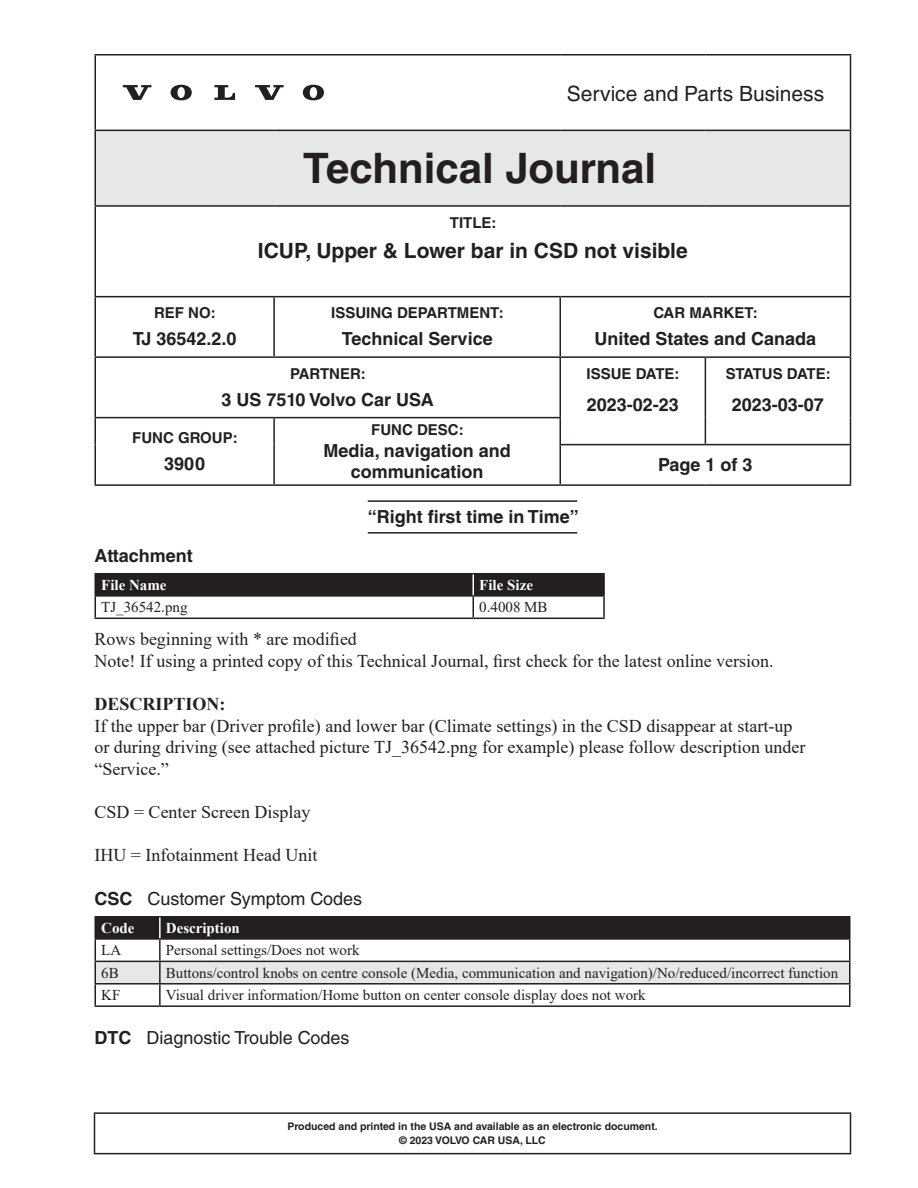
<style>
.page{position:relative;width:918px;height:1188px;background:#fff}
.page>*{position:absolute;margin:0;border:0;box-sizing:border-box;transform-origin:0 0}
.t1{font:700 42px "Helvetica LT Std";color:#231f20}
.t2{font:700 21px "Helvetica LT Std";color:#231f20}
.t3{font:21px "Helvetica LT Std";color:#231f20}
.t4{font:18px/21.6px "Times New Roman";color:#231f20}
.t5{font:700 18px/21.6px "Helvetica LT Std";color:#231f20;text-align:center}
.t6{font:18px "Helvetica LT Std";color:#231f20}
.t7{font:700 18px "Helvetica LT";color:#231f20}
.t8{font:700 18px "Times New Roman";color:#231f20}
.t9{font:15px "Times New Roman";color:#231f20}
.t10{font:700 15px "Helvetica LT Std";color:#231f20}
.t11{font:700 15px "Times New Roman";color:#fff}
.t12{font:700 15px "Helvetica LT Std";letter-spacing:-.03em;color:#231f20}
.t13{font:700 10.5px/14.2px "Helvetica LT Std";color:#231f20;text-align:center}
.s1{font-weight:700}
</style>
<div class="page">
<div style="left:95px;top:130px;width:756px;height:76px;background:#e6e7e9"></div>
<hr style="left:94px;top:54px;width:180px;height:2px;background:#231f20">
<hr style="left:94px;top:56px;width:2px;height:74px;background:#231f20">
<hr style="left:274px;top:54px;width:286px;height:2px;background:#231f20">
<hr style="left:560px;top:54px;width:145px;height:2px;background:#231f20">
<hr style="left:705px;top:54px;width:146px;height:2px;background:#231f20">
<hr style="left:94px;top:130px;width:180px;height:1px;background:#231f20">
<hr style="left:94px;top:131px;width:2px;height:74px;background:#231f20">
<hr style="left:274px;top:130px;width:286px;height:1px;background:#231f20">
<hr style="left:560px;top:130px;width:145px;height:1px;background:#231f20">
<hr style="left:705px;top:130px;width:146px;height:1px;background:#231f20">
<hr style="left:94px;top:205px;width:180px;height:2px;background:#231f20">
<hr style="left:94px;top:207px;width:2px;height:89px;background:#231f20">
<hr style="left:274px;top:205px;width:286px;height:2px;background:#231f20">
<hr style="left:560px;top:205px;width:145px;height:2px;background:#231f20">
<hr style="left:705px;top:205px;width:146px;height:2px;background:#231f20">
<hr style="left:94px;top:296px;width:180px;height:1px;background:#231f20">
<hr style="left:94px;top:297px;width:2px;height:59px;background:#231f20">
<hr style="left:274px;top:296px;width:286px;height:1px;background:#231f20">
<hr style="left:273px;top:297px;width:2px;height:59px;background:#231f20">
<hr style="left:560px;top:296px;width:145px;height:1px;background:#231f20">
<hr style="left:560px;top:297px;width:1px;height:59px;background:#231f20">
<hr style="left:705px;top:296px;width:146px;height:1px;background:#231f20">
<hr style="left:850px;top:297px;width:1px;height:59px;background:#231f20">
<hr style="left:94px;top:356px;width:180px;height:2px;background:#231f20">
<hr style="left:94px;top:358px;width:2px;height:59px;background:#231f20">
<hr style="left:274px;top:356px;width:286px;height:2px;background:#231f20">
<hr style="left:560px;top:356px;width:145px;height:2px;background:#231f20">
<hr style="left:560px;top:358px;width:1px;height:59px;background:#231f20">
<hr style="left:705px;top:356px;width:146px;height:2px;background:#231f20">
<hr style="left:705px;top:358px;width:1px;height:60px;background:#231f20">
<hr style="left:850px;top:358px;width:1px;height:60px;background:#231f20">
<hr style="left:94px;top:417px;width:180px;height:1px;background:#231f20">
<hr style="left:94px;top:418px;width:2px;height:27px;background:#231f20">
<hr style="left:274px;top:417px;width:287px;height:1px;background:#231f20">
<hr style="left:273px;top:418px;width:2px;height:27px;background:#231f20">
<svg style="left:560px;top:418px;width:1px;height:26px"></svg>
<svg style="left:705px;top:418px;width:1px;height:26px"></svg>
<svg style="left:850px;top:418px;width:1px;height:26px"></svg>
<hr style="left:94px;top:445px;width:2px;height:39px;background:#231f20">
<hr style="left:273px;top:445px;width:2px;height:39px;background:#231f20">
<hr style="left:560px;top:444px;width:145px;height:1px;background:#231f20">
<hr style="left:560px;top:445px;width:1px;height:39px;background:#231f20">
<hr style="left:705px;top:444px;width:146px;height:1px;background:#231f20">
<hr style="left:850px;top:445px;width:1px;height:39px;background:#231f20">
<hr style="left:94px;top:484px;width:180px;height:2px;background:#231f20">
<hr style="left:274px;top:484px;width:286px;height:2px;background:#231f20">
<hr style="left:560px;top:484px;width:145px;height:2px;background:#231f20">
<hr style="left:705px;top:484px;width:146px;height:2px;background:#231f20">
<hr style="left:850px;top:56px;width:1px;height:74px;background:#231f20">
<hr style="left:850px;top:131px;width:1px;height:74px;background:#231f20">
<hr style="left:850px;top:207px;width:1px;height:89px;background:#231f20">
<svg style="left:123px;top:85px;width:28px;height:15px"></svg>
<svg style="left:214px;top:85px;width:21px;height:15px"></svg>
<svg style="left:171px;top:85px;width:21px;height:15px"></svg>
<svg style="left:255px;top:85px;width:29px;height:15px"></svg>
<svg style="left:303px;top:85px;width:21px;height:15px"></svg>
<hr style="left:368px;top:500px;width:209px;height:2px;background:#231f20">
<hr style="left:368px;top:532px;width:209px;height:2px;background:#231f20">
<hr style="left:94px;top:1112px;width:757px;height:2px;background:#231f20">
<hr style="left:94px;top:1114px;width:1px;height:39px;background:#231f20">
<hr style="left:850px;top:1114px;width:1px;height:39px;background:#231f20">
<hr style="left:94px;top:1153px;width:757px;height:1px;background:#231f20">
<div style="left:96px;top:574px;width:507px;height:21px;background:#231f20"></div>
<hr style="left:94px;top:573px;width:379px;height:1px;background:#231f20">
<hr style="left:94px;top:574px;width:2px;height:21px;background:#231f20">
<hr style="left:473px;top:573px;width:132px;height:1px;background:#231f20">
<hr style="left:94px;top:595px;width:379px;height:2px;background:#231f20">
<hr style="left:94px;top:597px;width:2px;height:21px;background:#231f20">
<hr style="left:473px;top:595px;width:132px;height:2px;background:#231f20">
<hr style="left:472px;top:597px;width:2px;height:21px;background:#231f20">
<hr style="left:603px;top:597px;width:2px;height:21px;background:#231f20">
<hr style="left:94px;top:618px;width:379px;height:1px;background:#231f20">
<hr style="left:473px;top:618px;width:132px;height:1px;background:#231f20">
<hr style="left:472px;top:574px;width:2px;height:21px;background:#fff">
<hr style="left:603px;top:574px;width:2px;height:21px;background:#231f20">
<hr style="left:94px;top:916px;width:66px;height:2px;background:#231f20">
<hr style="left:94px;top:918px;width:2px;height:20px;background:#231f20">
<hr style="left:160px;top:916px;width:690px;height:2px;background:#231f20">
<hr style="left:94px;top:938px;width:66px;height:2px;background:#231f20">
<hr style="left:94px;top:940px;width:2px;height:21px;background:#231f20">
<hr style="left:94px;top:961px;width:66px;height:1px;background:#231f20">
<hr style="left:94px;top:962px;width:2px;height:21px;background:#231f20">
<hr style="left:94px;top:983px;width:66px;height:2px;background:#231f20">
<hr style="left:94px;top:985px;width:2px;height:20px;background:#231f20">
<hr style="left:94px;top:1005px;width:66px;height:2px;background:#231f20">
<hr style="left:160px;top:1005px;width:690px;height:2px;background:#231f20">
<svg style="left:95px;top:917px;width:755px;height:88px"></svg>
<p class="t3" style="left:567px;top:82px;width:259px">Service and Parts Business</p>
<p class="t10" style="left:154px;top:304px;width:63px">REF NO:</p>
<p class="t5" style="left:133px;top:328px;width:105px">TJ 36542.2.0</p>
<h1 class="t1" style="left:303px;top:143px;width:355px">Technical Journal</h1>
<p class="t10" style="left:450px;top:213px;width:48px">TITLE:</p>
<p class="t2" style="left:258px;top:238px;width:431px">ICUP, Upper &amp; Lower bar in CSD not visible</p>
<p class="t10" style="left:331px;top:304px;width:174px">ISSUING DEPARTMENT:</p>
<p class="t5" style="left:342px;top:328px;width:153px">Technical Service</p>
<p class="t10" style="left:653px;top:304px;width:106px">CAR MARKET:</p>
<p class="t5" style="left:595px;top:328px;width:223px">United States and Canada</p>
<p class="t10" style="left:290px;top:364px;width:77px">PARTNER:</p>
<p class="t5" style="left:222px;top:388px;width:214px">3 US 7510 Volvo Car USA</p>
<p class="t10" style="left:132px;top:429px;width:107px">FUNC GROUP:</p>
<p class="t5" style="left:164px;top:453px;width:42px">3900</p>
<p class="t10" style="left:371px;top:421px;width:94px">FUNC DESC:</p>
<p class="t5" style="left:324px;top:439px;width:189px">Media, navigation and communication</p>
<p class="t10" style="left:587px;top:364px;width:95px">ISSUE DATE:</p>
<p class="t5" style="left:587px;top:394px;width:94px">2023-02-23</p>
<p class="t12" style="left:726px;top:364px;width:107px">STATUS DATE:</p>
<p class="t5" style="left:732px;top:394px;width:94px">2023-03-07</p>
<p class="t5" style="left:658px;top:454px;width:96px">Page 1 of 3</p>
<p class="t7" style="left:368px;top:506px;width:212px">“Right first time in Time”</p>
<p class="t5" style="left:94px;top:544px;width:100px">Attachment</p>
<p class="t11" style="left:101px;top:574px;width:67px">File Name</p>
<p class="t11" style="left:479px;top:574px;width:55px">File Size</p>
<p class="t9" style="left:101px;top:597px;width:88px">TJ_36542.png</p>
<p class="t9" style="left:479px;top:597px;width:70px">0.4008 MB</p>
<p class="t4" style="left:94px;top:628px;width:681px">Rows beginning with * are modified<br>Note! If using a printed copy of this Technical Journal, first check for the latest online version.</p>
<p class="t8" style="left:94px;top:691px;width:133px">DESCRIPTION:</p>
<p class="t4" style="left:94px;top:714px;width:712px">If the upper bar (Driver profile) and lower bar (Climate settings) in the CSD disappear at start-up or during driving (see attached picture TJ_36542.png for example) please follow description under “Service.”</p>
<p class="t4" style="left:94px;top:801px;width:218px">CSD = Center Screen Display</p>
<p class="t4" style="left:94px;top:844px;width:225px">IHU = Infotainment Head Unit</p>
<p class="t6" style="left:94px;top:888px;width:269px"><span class="s1">CSC</span> Customer Symptom Codes</p>
<p class="t11" style="left:101px;top:917px;width:35px">Code</p>
<p class="t11" style="left:166px;top:917px;width:76px">Description</p>
<p class="t9" style="left:101px;top:940px;width:21px">LA</p>
<p class="t9" style="left:166px;top:940px;width:195px">Personal settings/Does not work</p>
<p class="t9" style="left:101px;top:962px;width:19px">6B</p>
<p class="t9" style="left:166px;top:962px;width:674px">Buttons/control knobs on centre console (Media, communication and navigation)/No/reduced/incorrect function</p>
<p class="t9" style="left:101px;top:985px;width:21px">KF</p>
<p class="t9" style="left:166px;top:985px;width:481px">Visual driver information/Home button on center console display does not work</p>
<p class="t6" style="left:94px;top:1027px;width:257px"><span class="s1">DTC</span> Diagnostic Trouble Codes</p>
<p class="t13" style="left:288px;top:1119px;width:372px">Produced and printed in the USA and available as an electronic document. © 2023 VOLVO CAR USA, LLC</p>
</div>
